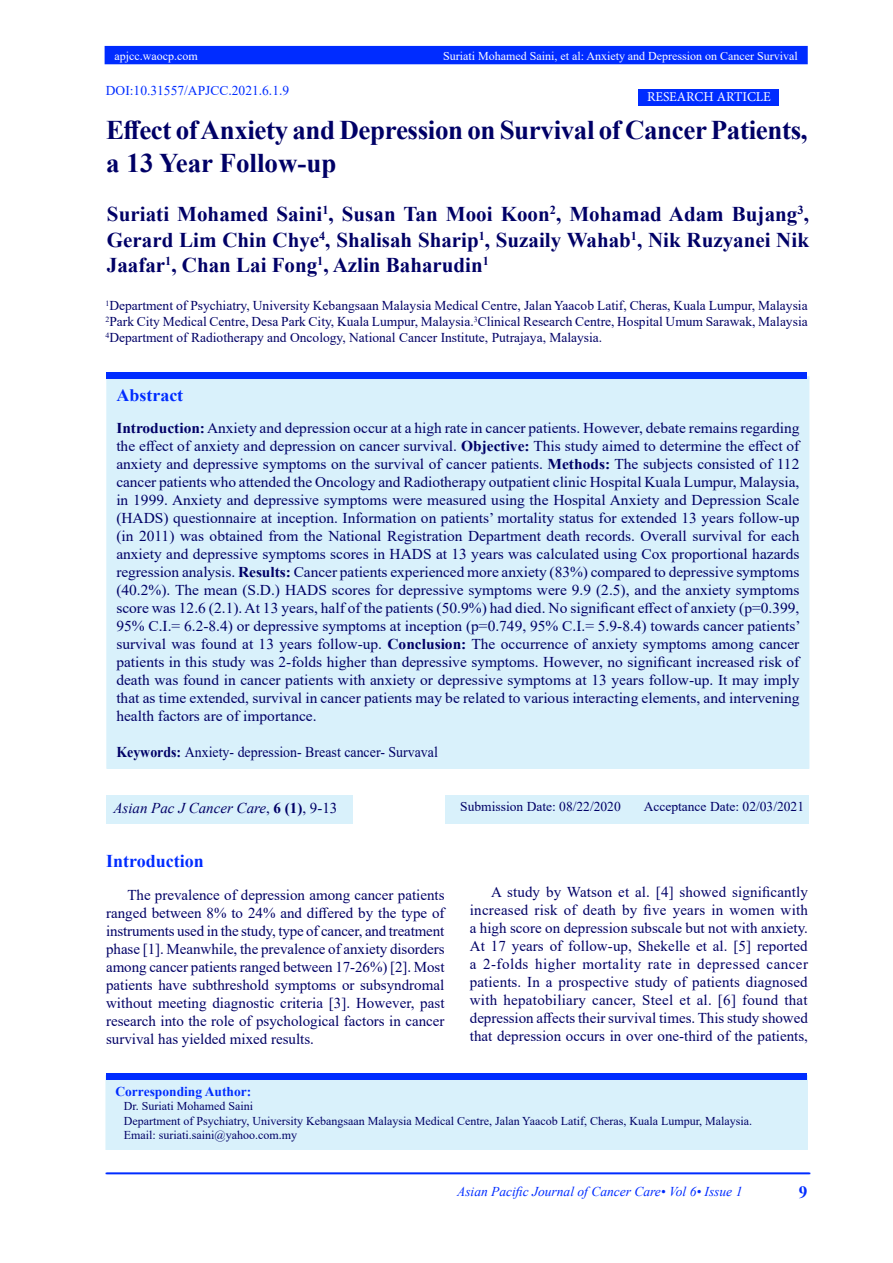
<style>
.page{position:relative;width:893px;height:1263px;background:#fff}
.page>*{position:absolute;margin:0;border:0;box-sizing:border-box;transform-origin:0 0}
.Body_Text_2{font:700 27px/32.4px "Times New Roman";letter-spacing:-.015em;color:#006}
.t1{font:700 21px/25.2px "Times New Roman";color:#006;text-align:justify}
.t2{font:700 18px "Times New Roman";color:#002cff}
.heading_6{font:700 17.55px "Times New Roman";color:#002cff}
.t3{font:700 17.25px "Times New Roman";color:#002cff}
.t4{font:15px/18px "Times New Roman";color:#006;text-align:justify}
.t5{font:15px "Times New Roman";color:#006;scale:.93 1}
.t6{font:italic 15px "Times New Roman";color:#006}
.t7{font:13.5px/16.2px "Times New Roman";color:#006}
.t8{font:italic 13.5px "Times New Roman";color:#002cff}
.t9{font:13.5px "Times New Roman";color:#002cff}
.t10{font:700 13.5px "Times New Roman";color:#002cff}
.t11{font:13.5px "Minion Pro";color:#fff}
.t12{font:12px "Times New Roman";color:#006}
.t13{font:12px "Times New Roman";color:#fff}
.s1{font-weight:700}
.s2{font-style:normal}
.s3{font-weight:700;font-style:normal}
</style>
<div class="page">
<div style="left:105px;top:47px;width:702px;height:17px;background:#002cff"></div>
<div style="left:105px;top:46px;width:703px;height:18px;border:2px solid #002cff"></div>
<div style="left:107px;top:377px;width:702px;height:391px;background:#d9f1fb"></div>
<div style="left:106px;top:372px;width:701px;height:7px;background:#002cff"></div>
<div style="left:106px;top:1076px;width:701px;height:73px;background:#d9f1fb"></div>
<div style="left:105px;top:1075px;width:703px;height:75px;border:2px solid #d9f1fb"></div>
<hr style="left:106px;top:1173px;width:704px;height:1px;background:#002cff">
<div style="left:639px;top:89px;width:140px;height:17px;background:#002cff"></div>
<div style="left:106px;top:1073px;width:701px;height:7px;background:#002cff"></div>
<div style="left:106px;top:795px;width:246px;height:28px;background:#d9f1fb"></div>
<div style="left:445px;top:795px;width:363px;height:28px;background:#d9f1fb"></div>
<p class="t13" style="left:115px;top:47px;width:85px">apjcc.waocp.com</p>
<p class="t13" style="left:443px;top:47px;width:356px">Suriati Mohamed Saini, et al: Anxiety and Depression on Cancer Survival</p>
<p class="t9" style="left:106px;top:81px;width:185px">DOI:10.31557/APJCC.2021.6.1.9</p>
<p class="Body_Text_2" style="left:106px;top:113px;width:703px">Effect of Anxiety and Depression on Survival of Cancer Patients, a 13 Year Follow-up</p>
<p class="t1" style="left:107px;top:201px;width:703px">Suriati Mohamed Saini<sup>1</sup>, Susan Tan Mooi Koon<sup>2</sup>, Mohamad Adam Bujang<sup>3</sup>, Gerard Lim Chin Chye<sup>4</sup>, Shalisah Sharip<sup>1</sup>, Suzaily Wahab<sup>1</sup>, Nik Ruzyanei Nik Jaafar<sup>1</sup>, Chan Lai Fong<sup>1</sup>, Azlin Baharudin<sup>1</sup></p>
<p class="t11" style="left:647px;top:88px;width:125px">RESEARCH ARTICLE</p>
<p class="t7" style="left:105px;top:297px;width:704px"><sup>1</sup>Department of Psychiatry, University Kebangsaan Malaysia Medical Centre, Jalan Yaacob Latif, Cheras, Kuala Lumpur, Malaysia<br><sup>2</sup>Park City Medical Centre, Desa Park City, Kuala Lumpur, Malaysia.<sup>3</sup>Clinical Research Centre, Hospital Umum Sarawak, Malaysia</p>
<p class="t7" style="left:105px;top:329px;width:498px"><sup>4</sup>Department of Radiotherapy and Oncology, National Cancer Institute, Putrajaya, Malaysia.</p>
<p class="heading_6" style="left:116px;top:382px;width:68px">Abstract</p>
<p class="t4" style="left:116px;top:418px;width:686px"><span class="s1">Introduction:</span> Anxiety and depression occur at a high rate in cancer patients. However, debate remains regarding the effect of anxiety and depression on cancer survival. <span class="s1">Objective:</span> This study aimed to determine the effect of anxiety and depressive symptoms on the survival of cancer patients. <span class="s1">Methods:</span> The subjects consisted of 112 cancer patients who attended the Oncology and Radiotherapy outpatient clinic Hospital Kuala Lumpur, Malaysia, in 1999. Anxiety and depressive symptoms were measured using the Hospital Anxiety and Depression Scale (HADS) questionnaire at inception. Information on patients’ mortality status for extended 13 years follow-up (in 2011) was obtained from the National Registration Department death records. Overall survival for each anxiety and depressive symptoms scores in HADS at 13 years was calculated using Cox proportional hazards regression analysis. <span class="s1">Results:</span> Cancer patients experienced more anxiety (83%) compared to depressive symptoms (40.2%). The mean (S.D.) HADS scores for depressive symptoms were 9.9 (2.5), and the anxiety symptoms score was 12.6 (2.1). At 13 years, half of the patients (50.9%) had died. No significant effect of anxiety (p=0.399, 95% C.I.= 6.2-8.4) or depressive symptoms at inception (p=0.749, 95% C.I.= 5.9-8.4) towards cancer patients’ survival was found at 13 years follow-up. <span class="s1">Conclusion:</span> The occurrence of anxiety symptoms among cancer patients in this study was 2-folds higher than depressive symptoms. However, no significant increased risk of death was found in cancer patients with anxiety or depressive symptoms at 13 years follow-up. It may imply that as time extended, survival in cancer patients may be related to various interacting elements, and intervening health factors are of importance.</p>
<p class="t5" style="left:116px;top:741px;width:347px"><span class="s1">Keywords:</span> Anxiety- depression- Breast cancer- Survaval</p>
<p class="t6" style="left:113px;top:797px;width:225px">Asian Pac J Cancer Care<span class="s2">,</span> <span class="s3">6 (1)</span><span class="s2">, 9-13</span></p>
<p class="t7" style="left:460px;top:798px;width:162px">Submission Date: 08/22/2020</p>
<p class="t7" style="left:644px;top:798px;width:162px">Acceptance Date: 02/03/2021</p>
<p class="t2" style="left:106px;top:848px;width:99px">Introduction</p>
<p class="t4" style="left:106px;top:885px;width:340px;text-indent:21px">The prevalence of depression among cancer patients ranged between 8% to 24% and differed by the type of instruments used in the study, type of cancer, and treatment phase [1]. Meanwhile, the prevalence of anxiety disorders among cancer patients ranged between 17-26%) [2]. Most patients have subthreshold symptoms or subsyndromal without meeting diagnostic criteria [3]. However, past research into the role of psychological factors in cancer survival has yielded mixed results.</p>
<p class="t4" style="left:470px;top:882px;width:340px;text-indent:21px">A study by Watson et al. [4] showed significantly increased risk of death by five years in women with a high score on depression subscale but not with anxiety.<br>At 17 years of follow-up, Shekelle et al. [5] reported a 2-folds higher mortality rate in depressed cancer patients. In a prospective study of patients diagnosed with hepatobiliary cancer, Steel et al. [6] found that depression affects their survival times. This study showed that depression occurs in over one-third of the patients,</p>
<p class="t10" style="left:115px;top:1081px;width:137px">Corresponding Author:</p>
<p class="t12" style="left:124px;top:1097px;width:131px">Dr. Suriati Mohamed Saini</p>
<p class="t12" style="left:124px;top:1112px;width:630px">Department of Psychiatry, University Kebangsaan Malaysia Medical Centre, Jalan Yaacob Latif, Cheras, Kuala Lumpur, Malaysia.</p>
<p class="t12" style="left:124px;top:1126px;width:175px">Email: suriati.saini@yahoo.com.my</p>
<p class="t8" style="left:457px;top:1182px;width:287px">Asian Pacific Journal of Cancer Care• Vol 6• Issue 1</p>
<p class="t3" style="left:799px;top:1180px;width:10px">9</p>
</div>
